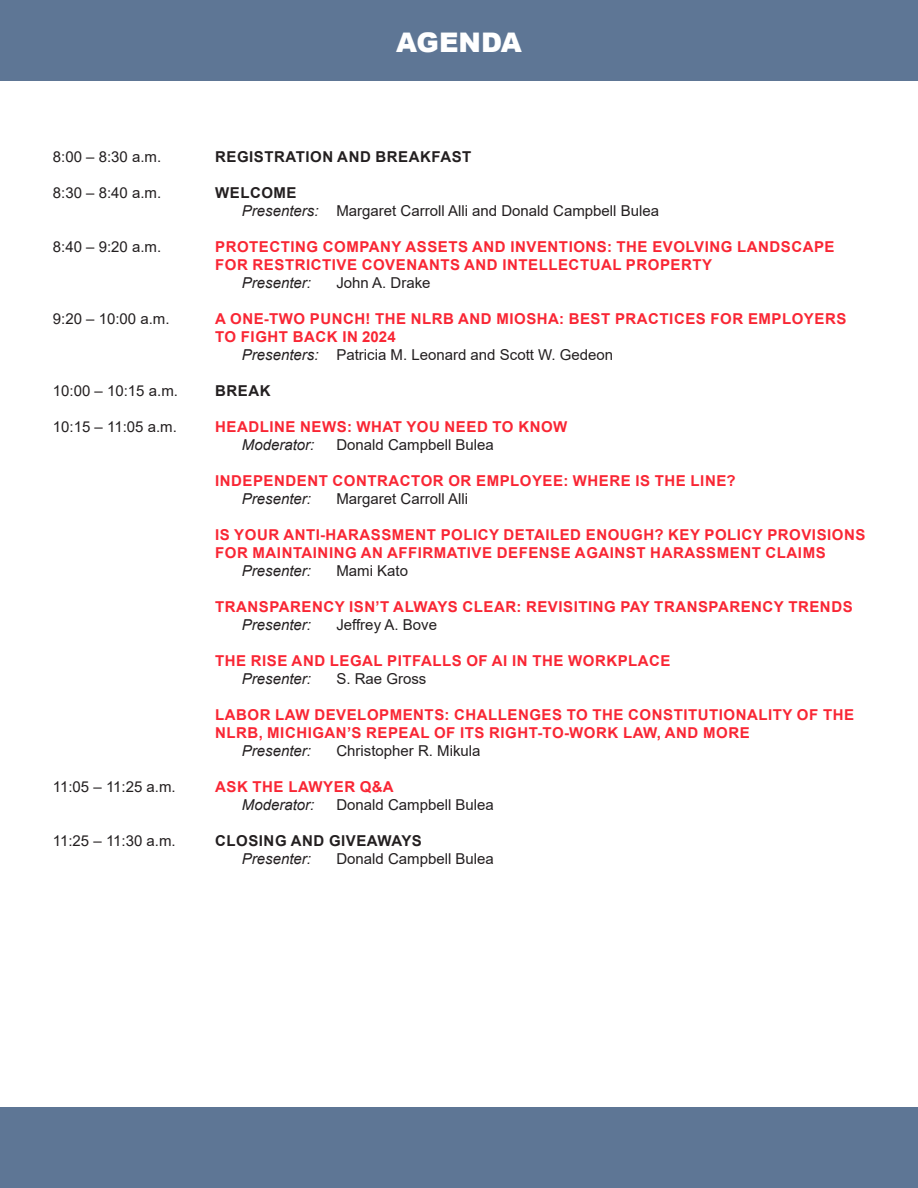
<style>
.page{position:relative;width:918px;height:1188px;background:#fff}
.page>*{position:absolute;margin:0;border:0;box-sizing:border-box;transform-origin:0 0}
.t1{font:900 27px "Arial";color:#fff}
.t2{font:700 15px "Arial";letter-spacing:.035em;color:#f92634}
.t3{font:15px "Arial";color:#231f20}
.t4{font:italic 15px "Arial";color:#231f20}
.t5{font:700 15px "Arial";letter-spacing:.035em;color:#231f20}
.s1{font-style:italic}
</style>
<div class="page">
<div style="left:0;top:0;width:918px;height:81px;background:#5e7695"></div>
<div style="left:0;top:1107px;width:918px;height:81px;background:#5e7695"></div>
<p class="t1" style="left:396px;top:26px;width:127px">AGENDA</p>
<p class="t3" style="left:53px;top:147px;width:110px">8:00 – 8:30 a.m.</p>
<p class="t5" style="left:215px;top:146px;width:258px">REGISTRATION AND BREAKFAST</p>
<p class="t3" style="left:53px;top:183px;width:110px">8:30 – 8:40 a.m.</p>
<p class="t5" style="left:215px;top:182px;width:83px">WELCOME</p>
<p class="t3" style="left:242px;top:201px;width:419px"><span class="s1">Presenters:</span> Margaret Carroll Alli and Donald Campbell Bulea</p>
<p class="t3" style="left:53px;top:237px;width:110px">8:40 – 9:20 a.m.</p>
<p class="t2" style="left:215px;top:236px;width:621px">PROTECTING COMPANY ASSETS AND INVENTIONS: THE EVOLVING LANDSCAPE</p>
<p class="t2" style="left:215px;top:254px;width:498px">FOR RESTRICTIVE COVENANTS AND INTELLECTUAL PROPERTY</p>
<p class="t4" style="left:242px;top:273px;width:71px">Presenter:</p>
<p class="t3" style="left:336px;top:273px;width:96px">John A. Drake</p>
<p class="t3" style="left:53px;top:309px;width:118px">9:20 – 10:00 a.m.</p>
<p class="t2" style="left:215px;top:308px;width:633px">A ONE-TWO PUNCH! THE NLRB AND MIOSHA: BEST PRACTICES FOR EMPLOYERS</p>
<p class="t2" style="left:215px;top:326px;width:182px">TO FIGHT BACK IN 2024</p>
<p class="t3" style="left:242px;top:345px;width:373px"><span class="s1">Presenters:</span> Patricia M. Leonard and Scott W. Gedeon</p>
<p class="t3" style="left:53px;top:381px;width:127px">10:00 – 10:15 a.m.</p>
<p class="t5" style="left:215px;top:380px;width:57px">BREAK</p>
<p class="t3" style="left:53px;top:417px;width:125px">10:15 – 11:05 a.m.</p>
<p class="t2" style="left:215px;top:416px;width:354px">HEADLINE NEWS: WHAT YOU NEED TO KNOW</p>
<p class="t4" style="left:242px;top:435px;width:74px">Moderator:</p>
<p class="t3" style="left:336px;top:435px;width:159px">Donald Campbell Bulea</p>
<p class="t2" style="left:215px;top:470px;width:522px">INDEPENDENT CONTRACTOR OR EMPLOYEE: WHERE IS THE LINE?</p>
<p class="t4" style="left:242px;top:489px;width:71px">Presenter:</p>
<p class="t3" style="left:336px;top:489px;width:133px">Margaret Carroll Alli</p>
<p class="t2" style="left:215px;top:524px;width:652px">IS YOUR ANTI-HARASSMENT POLICY DETAILED ENOUGH? KEY POLICY PROVISIONS</p>
<p class="t2" style="left:215px;top:542px;width:612px">FOR MAINTAINING AN AFFIRMATIVE DEFENSE AGAINST HARASSMENT CLAIMS</p>
<p class="t4" style="left:242px;top:561px;width:71px">Presenter:</p>
<p class="t3" style="left:336px;top:561px;width:73px">Mami Kato</p>
<p class="t2" style="left:215px;top:596px;width:639px">TRANSPARENCY ISN’T ALWAYS CLEAR: REVISITING PAY TRANSPARENCY TRENDS</p>
<p class="t4" style="left:242px;top:615px;width:71px">Presenter:</p>
<p class="t3" style="left:336px;top:615px;width:102px">Jeffrey A. Bove</p>
<p class="t2" style="left:215px;top:650px;width:457px">THE RISE AND LEGAL PITFALLS OF AI IN THE WORKPLACE</p>
<p class="t4" style="left:242px;top:669px;width:71px">Presenter:</p>
<p class="t3" style="left:336px;top:669px;width:92px">S. Rae Gross</p>
<p class="t2" style="left:215px;top:704px;width:640px">LABOR LAW DEVELOPMENTS: CHALLENGES TO THE CONSTITUTIONALITY OF THE</p>
<p class="t2" style="left:215px;top:722px;width:536px">NLRB, MICHIGAN’S REPEAL OF ITS RIGHT-TO-WORK LAW, AND MORE</p>
<p class="t4" style="left:242px;top:741px;width:71px">Presenter:</p>
<p class="t3" style="left:336px;top:741px;width:146px">Christopher R. Mikula</p>
<p class="t3" style="left:53px;top:777px;width:124px">11:05 – 11:25 a.m.</p>
<p class="t2" style="left:215px;top:776px;width:180px">ASK THE LAWYER Q&amp;A</p>
<p class="t4" style="left:242px;top:795px;width:74px">Moderator:</p>
<p class="t3" style="left:336px;top:795px;width:159px">Donald Campbell Bulea</p>
<p class="t3" style="left:53px;top:831px;width:124px">11:25 – 11:30 a.m.</p>
<p class="t5" style="left:215px;top:830px;width:208px">CLOSING AND GIVEAWAYS</p>
<p class="t4" style="left:242px;top:849px;width:71px">Presenter:</p>
<p class="t3" style="left:336px;top:849px;width:159px">Donald Campbell Bulea</p>
</div>
